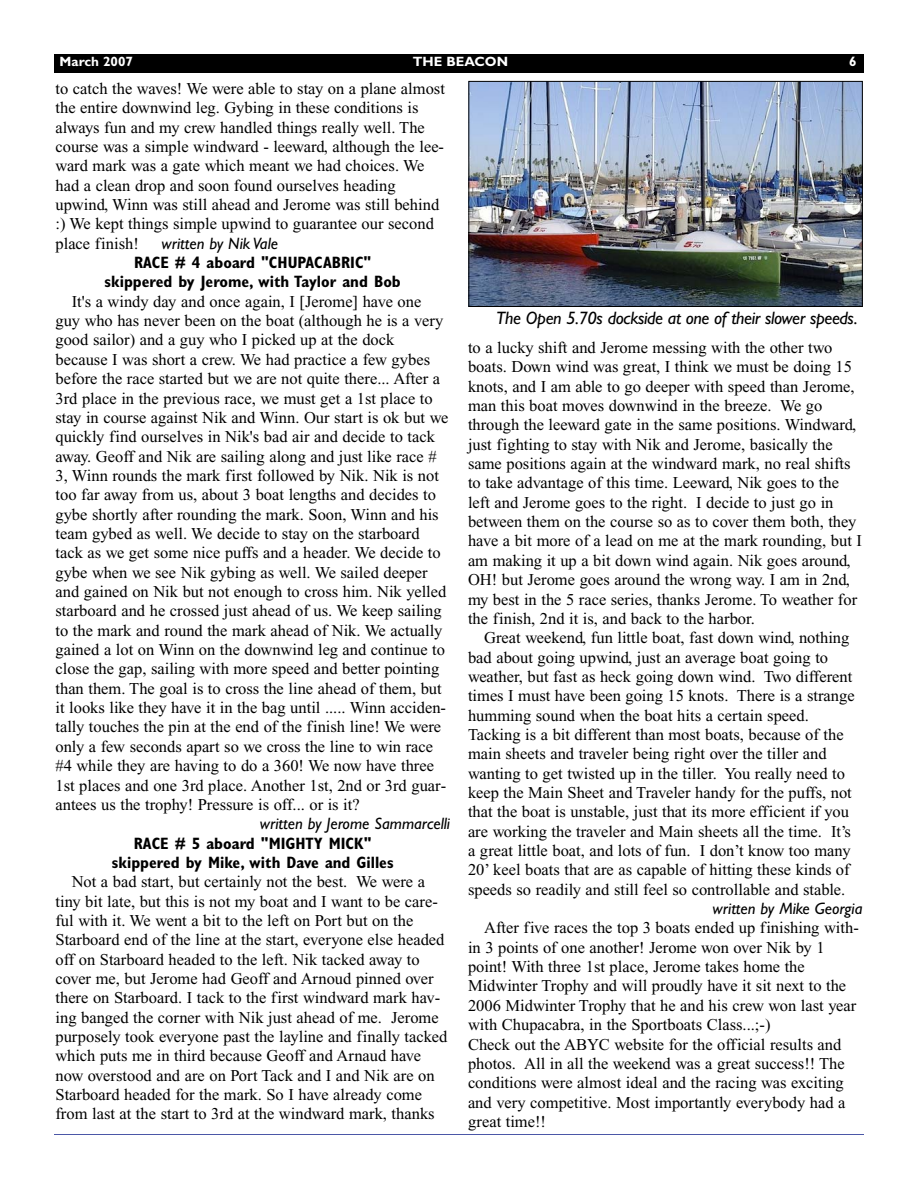
<style>
.page{position:relative;width:918px;height:1188px;background:#fff}
.page>*{position:absolute;margin:0;border:0;box-sizing:border-box;transform-origin:0 0}
.t1{font:italic 18px "Gill Sans";letter-spacing:-.02em;color:#000}
.t2{font:16.5px/19.4px "Times New Roman";color:#000}
.t3{font:700 condensed 16.5px/19.4px "Gill Sans";color:#000;text-align:center}
.t4{font:italic 16.5px "Gill Sans";color:#000}
.t5{font:700 13.5px "Gill Sans";color:#fff}
</style>
<div class="page">
<div style="left:54px;top:54px;width:810px;height:19px;background:#000"></div>
<hr style="left:54px;top:1133px;width:810px;height:2px;background:#10218b">
<div style="left:54px;top:81px;width:810px;height:1053px;background:#fff"></div>
<img style="left:470px;top:83px;width:391px;height:222px">
<div style="left:468px;top:81px;width:395px;height:226px;border:1px solid #000"></div>
<p class="t5" style="left:60px;top:57px;width:75px">March 2007</p>
<p class="t5" style="left:413px;top:57px;width:97px">THE BEACON</p>
<p class="t5" style="left:849px;top:57px;width:9px">6</p>
<p class="t2" style="left:56px;top:80px;width:391px">to catch the waves! We were able to stay on a plane almost the entire downwind leg. Gybing in these conditions is always fun and my crew handled things really well. The course was a simple windward - leeward, although the lee&shy;ward mark was a gate which meant we had choices. We had a clean drop and soon found ourselves heading upwind, Winn was still ahead and Jerome was still behind :) We kept things simple upwind to guarantee our second place finish!</p>
<p class="t4" style="left:162px;top:237px;width:118px">written by Nik Vale</p>
<p class="t3" style="left:105px;top:255px;width:298px">RACE # 4 aboard "CHUPACABRIC" skippered by Jerome, with Taylor and Bob</p>
<p class="t2" style="left:56px;top:293px;width:394px;text-indent:16px">It's a windy day and once again, I [Jerome] have one guy who has never been on the boat (although he is a very good sailor) and a guy who I picked up at the dock because I was short a crew. We had practice a few gybes before the race started but we are not quite there... After a 3rd place in the previous race, we must get a 1st place to stay in course against Nik and Winn. Our start is ok but we quickly find ourselves in Nik's bad air and decide to tack away. Geoff and Nik are sailing along and just like race # 3, Winn rounds the mark first followed by Nik. Nik is not too far away from us, about 3 boat lengths and decides to gybe shortly after rounding the mark. Soon, Winn and his team gybed as well. We decide to stay on the starboard tack as we get some nice puffs and a header. We decide to gybe when we see Nik gybing as well. We sailed deeper and gained on Nik but not enough to cross him. Nik yelled starboard and he crossed just ahead of us. We keep sailing to the mark and round the mark ahead of Nik. We actually gained a lot on Winn on the downwind leg and continue to close the gap, sailing with more speed and better pointing than them. The goal is to cross the line ahead of them, but it looks like they have it in the bag until ..... Winn acciden&shy;tally touches the pin at the end of the finish line! We were only a few seconds apart so we cross the line to win race #4 while they are having to do a 360! We now have three 1st places and one 3rd place. Another 1st, 2nd or 3rd guar&shy;antees us the trophy! Pressure is off... or is it?</p>
<p class="t4" style="left:260px;top:818px;width:192px">written by Jerome Sammarcelli</p>
<p class="t3" style="left:112px;top:835px;width:283px">RACE # 5 aboard "MIGHTY MICK" skippered by Mike, with Dave and Gilles</p>
<p class="t2" style="left:56px;top:874px;width:393px;text-indent:16px">Not a bad start, but certainly not the best. We were a tiny bit late, but this is not my boat and I want to be care&shy;ful with it. We went a bit to the left on Port but on the Starboard end of the line at the start, everyone else headed off on Starboard headed to the left. Nik tacked away to cover me, but Jerome had Geoff and Arnoud pinned over there on Starboard. I tack to the first windward mark hav&shy;ing banged the corner with Nik just ahead of me. Jerome purposely took everyone past the layline and finally tacked which puts me in third because Geoff and Arnaud have now overstood and are on Port Tack and I and Nik are on Starboard headed for the mark. So I have already come from last at the start to 3rd at the windward mark, thanks</p>
<p class="t1" style="left:496px;top:312px;width:363px">The Open 5.70s dockside at one of their slower speeds.</p>
<p class="t2" style="left:468px;top:339px;width:395px">to a lucky shift and Jerome messing with the other two boats. Down wind was great, I think we must be doing 15 knots, and I am able to go deeper with speed than Jerome, man this boat moves downwind in the breeze. We go through the leeward gate in the same positions. Windward, just fighting to stay with Nik and Jerome, basically the same positions again at the windward mark, no real shifts to take advantage of this time. Leeward, Nik goes to the left and Jerome goes to the right. I decide to just go in between them on the course so as to cover them both, they have a bit more of a lead on me at the mark rounding, but I am making it up a bit down wind again. Nik goes around, OH! but Jerome goes around the wrong way. I am in 2nd, my best in the 5 race series, thanks Jerome. To weather for the finish, 2nd it is, and back to the harbor.</p>
<p class="t2" style="left:468px;top:630px;width:388px;text-indent:16px">Great weekend, fun little boat, fast down wind, nothing bad about going upwind, just an average boat going to weather, but fast as heck going down wind. Two different times I must have been going 15 knots. There is a strange humming sound when the boat hits a certain speed.<br>Tacking is a bit different than most boats, because of the main sheets and traveler being right over the tiller and wanting to get twisted up in the tiller. You really need to keep the Main Sheet and Traveler handy for the puffs, not that the boat is unstable, just that its more efficient if you are working the traveler and Main sheets all the time. It’s a great little boat, and lots of fun. I don’t know too many 20’ keel boats that are as capable of hitting these kinds of speeds so readily and still feel so controllable and stable.</p>
<p class="t4" style="left:713px;top:903px;width:151px">written by Mike Georgia</p>
<p class="t2" style="left:468px;top:920px;width:392px;text-indent:16px">After five races the top 3 boats ended up finishing with&shy;in 3 points of one another! Jerome won over Nik by 1 point! With three 1st place, Jerome takes home the Midwinter Trophy and will proudly have it sit next to the 2006 Midwinter Trophy that he and his crew won last year with Chupacabra, in the Sportboats Class...;-)<br>Check out the ABYC website for the official results and photos. All in all the weekend was a great success!! The conditions were almost ideal and the racing was exciting and very competitive. Most importantly everybody had a great time!!</p>
</div>
